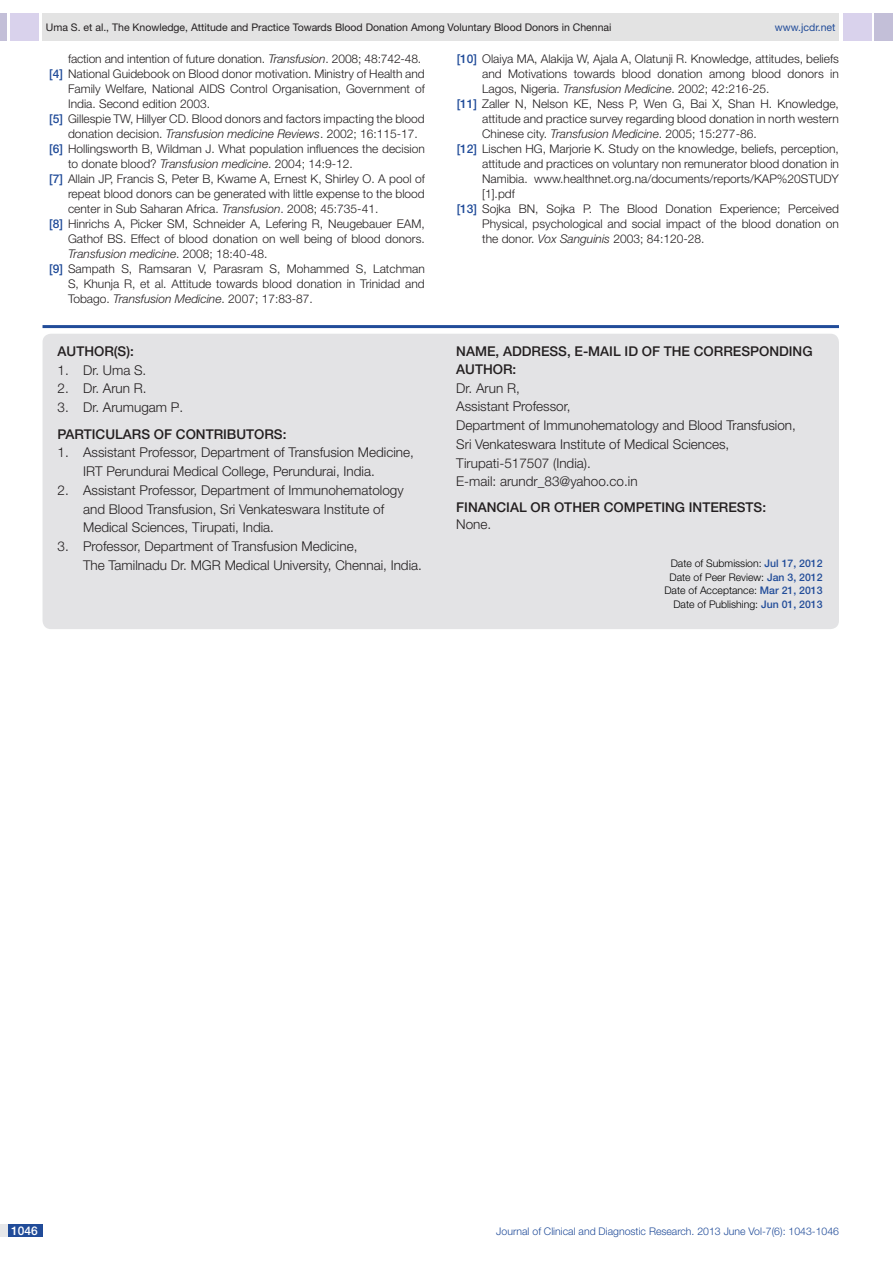
<style>
.page{position:relative;width:893px;height:1263px;background:#fff}
.page>*{position:absolute;margin:0;border:0;box-sizing:border-box;transform-origin:0 0}
.con_particulars{font:300 13.5px/18.8px "Helvetica Neue";color:#231f20}
.con_particulars-2{font:500 13.5px/18px "Helvetica Neue";color:#231f20}
.Body_text{font:500 13.5px/17.2px "Helvetica Neue";color:#231f20}
.t1{font:300 12px "Helvetica Neue";color:#231f20}
.t2{font:italic 300 12px "Helvetica Neue";color:#231f20}
.t3{font:500 12px "Helvetica Neue";color:#fff}
.t4{font:300 10.5px/13.5px "Helvetica Neue";color:#000;text-align:center}
.t5{font:10.5px "Helvetica Neue";color:#231f20}
.t6{font:300 10.5px "Helvetica Neue";color:#214c99}
.t7{font:10.5px "Helvetica Neue";color:#214c99}
.s1{font-style:italic}
.s2{font-weight:500;color:#214c99}
.s3{font-style:normal}
.s4{font-weight:300}
</style>
<div class="page">
<div style="left:0;top:13px;width:7px;height:28px;background:#c3bfd8"></div>
<div style="left:10px;top:13px;width:29px;height:28px;background:#d9d2ec"></div>
<div style="left:43px;top:13px;width:796px;height:28px;background:#e3e3e3"></div>
<div style="left:875px;top:13px;width:18px;height:28px;background:#c3bfd8"></div>
<div style="left:843px;top:13px;width:29px;height:28px;background:#d9d2ec"></div>
<div style="left:0;top:1224px;width:43px;height:13px;background:#e6e7e9"></div>
<div style="left:8px;top:1224px;width:35px;height:13px;background:#214c99"></div>
<hr style="left:43px;top:325px;width:796px;height:3px;background:#214c99">
<div style="left:43px;top:334px;width:796px;height:295px;background:#e3e3e5;border-radius:9px"></div>
<p class="t5" style="left:46px;top:21px;width:567px">Uma S. et al., The Knowledge, Attitude and Practice Towards Blood Donation Among Voluntary Blood Donors in Chennai</p>
<p class="t7" style="left:775px;top:21px;width:62px">www.jcdr.net</p>
<p class="t1" style="left:68px;top:52px;width:355px">faction and intention of future donation. <span class="s1">Transfusion</span>. 2008; 48:742-48.</p>
<p class="t1" style="left:49px;top:67px;width:377px"><span class="s2">[4]</span> National Guidebook on Blood donor motivation. Ministry of Health and</p>
<p class="t1" style="left:68px;top:82px;width:358px">Family Welfare, National AIDS Control Organisation, Government of</p>
<p class="t1" style="left:68px;top:97px;width:144px">India. Second edition 2003.</p>
<p class="t1" style="left:49px;top:112px;width:377px"><span class="s2">[5]</span> Gillespie TW, Hillyer CD. Blood donors and factors impacting the blood</p>
<p class="t1" style="left:68px;top:127px;width:351px">donation decision. <span class="s1">Transfusion medicine Reviews</span>. 2002; 16:115-17.</p>
<p class="t1" style="left:49px;top:142px;width:377px"><span class="s2">[6]</span> Hollingsworth B, Wildman J. What population influences the decision</p>
<p class="t1" style="left:68px;top:157px;width:286px">to donate blood? <span class="s1">Transfusion medicine</span>. 2004; 14:9-12.</p>
<p class="t1" style="left:49px;top:172px;width:377px"><span class="s2">[7]</span> Allain JP, Francis S, Peter B, Kwame A, Ernest K, Shirley O. A pool of</p>
<p class="t1" style="left:68px;top:187px;width:358px">repeat blood donors can be generated with little expense to the blood</p>
<p class="t1" style="left:68px;top:202px;width:312px">center in Sub Saharan Africa. <span class="s1">Transfusion</span>. 2008; 45:735-41.</p>
<p class="t1" style="left:49px;top:217px;width:377px"><span class="s2">[8]</span> Hinrichs A, Picker SM, Schneider A, Lefering R, Neugebauer EAM,</p>
<p class="t1" style="left:68px;top:232px;width:358px">Gathof BS. Effect of blood donation on well being of blood donors.</p>
<p class="t2" style="left:68px;top:247px;width:201px">Transfusion medicine<span class="s3">. 2008; 18:40-48.</span></p>
<p class="t1" style="left:49px;top:262px;width:377px"><span class="s2">[9]</span> Sampath S, Ramsaran V, Parasram S, Mohammed S, Latchman</p>
<p class="t1" style="left:68px;top:277px;width:358px">S, Khunja R, et al. Attitude towards blood donation in Trinidad and</p>
<p class="t1" style="left:68px;top:292px;width:246px">Tobago. <span class="s1">Transfusion Medicine</span>. 2007; 17:83-87.</p>
<p class="con_particulars-2" style="left:58px;top:342px;width:78px">AUTHOR(S):</p>
<p class="con_particulars" style="left:58px;top:360px;width:90px">1. Dr. Uma S.</p>
<p class="con_particulars" style="left:58px;top:379px;width:91px">2. Dr. Arun R.</p>
<p class="con_particulars" style="left:58px;top:398px;width:127px">3. Dr. Arumugam P<sup>.</sup>.</p>
<p class="con_particulars-2" style="left:58px;top:425px;width:230px">PARTICULARS OF CONTRIBUTORS:</p>
<p class="con_particulars" style="left:83px;top:443px;width:332px;text-indent:-26px">1. Assistant Professor, Department of Transfusion Medicine,<br>IRT Perundurai Medical College, Perundurai, India.</p>
<p class="con_particulars" style="left:83px;top:480px;width:322px;text-indent:-26px">2. Assistant Professor, Department of Immunohematology and Blood Transfusion, Sri Venkateswara Institute of<br>Medical Sciences, Tirupati, India.</p>
<p class="con_particulars" style="left:83px;top:537px;width:340px;text-indent:-26px">3. Professor, Department of Transfusion Medicine,<br>The Tamilnadu Dr. MGR Medical University, Chennai, India.</p>
<p class="t1" style="left:457px;top:52px;width:384px"><span class="s2">[10]</span> Olaiya MA, Alakija W, Ajala A, Olatunji R. Knowledge, attitudes, beliefs</p>
<p class="t1" style="left:482px;top:67px;width:358px">and Motivations towards blood donation among blood donors in</p>
<p class="t1" style="left:482px;top:82px;width:289px">Lagos, Nigeria. <span class="s1">Transfusion Medicine</span>. 2002; 42:216-25.</p>
<p class="t1" style="left:457px;top:97px;width:384px"><span class="s2">[11]</span> Zaller N, Nelson KE, Ness P, Wen G, Bai X, Shan H. Knowledge,</p>
<p class="t1" style="left:482px;top:112px;width:358px">attitude and practice survey regarding blood donation in north western</p>
<p class="t1" style="left:482px;top:127px;width:276px">Chinese city. <span class="s1">Transfusion Medicine</span>. 2005; 15:277-86.</p>
<p class="t1" style="left:457px;top:142px;width:384px"><span class="s2">[12]</span> Lischen HG, Marjorie K. Study on the knowledge, beliefs, perception,</p>
<p class="t1" style="left:482px;top:157px;width:358px">attitude and practices on voluntary non remunerator blood donation in</p>
<p class="t1" style="left:482px;top:172px;width:358px">Namibia. www.healthnet.org.na/documents/reports/KAP%20STUDY</p>
<p class="t1" style="left:482px;top:187px;width:34px">[1].pdf</p>
<p class="t1" style="left:457px;top:202px;width:384px"><span class="s2">[13]</span> Sojka BN, Sojka P. The Blood Donation Experience; Perceived</p>
<p class="t1" style="left:482px;top:217px;width:358px">Physical, psychological and social impact of the blood donation on</p>
<p class="t1" style="left:482px;top:232px;width:224px">the donor. <span class="s1">Vox Sanguinis</span> 2003; 84:120-28.</p>
<p class="con_particulars-2" style="left:456px;top:342px;width:347px;text-indent:31px">E, ADDRESS, E-MAIL ID OF THE CORRESPONDING<br>AUTHOR:</p>
<p class="con_particulars" style="left:456px;top:378px;width:65px">Dr. Arun R,</p>
<p class="con_particulars" style="left:456px;top:397px;width:116px">Assistant Professor,</p>
<p class="con_particulars" style="left:456px;top:416px;width:341px">Department of Immunohematology and Blood Transfusion,</p>
<p class="con_particulars" style="left:456px;top:434px;width:275px">Sri Venkateswara Institute of Medical Sciences,</p>
<p class="con_particulars" style="left:456px;top:453px;width:136px">Tirupati-517507 (India).</p>
<p class="con_particulars" style="left:456px;top:472px;width:183px">E-mail: arundr_83@yahoo.co.in</p>
<p class="Body_text" style="left:456px;top:498px;width:311px">Financial OR OTHER COMPETING INTERESTS:<br><span class="s4">None.</span></p>
<p class="t4" style="left:664px;top:557px;width:160px">Date of Submission: <span class="s2">Jul 17, 2012<br></span>Date of Peer Review: <span class="s2">Jan 3, 2012<br></span>Date of Acceptance: <span class="s2">Mar 21, 2013</span></p>
<p class="t4" style="left:673px;top:597px;width:151px">Date of Publishing: <span class="s2">Jun 01, 2013</span></p>
<p class="con_particulars-2" style="left:456px;top:342px;width:11px">NAM</p>
<p class="t3" style="left:11px;top:1223px;width:28px">1046</p>
<p class="t6" style="left:496px;top:1225px;width:344px">Journal of Clinical and Diagnostic Research. 2013 June Vol-7(6): 1043-1046</p>
</div>
